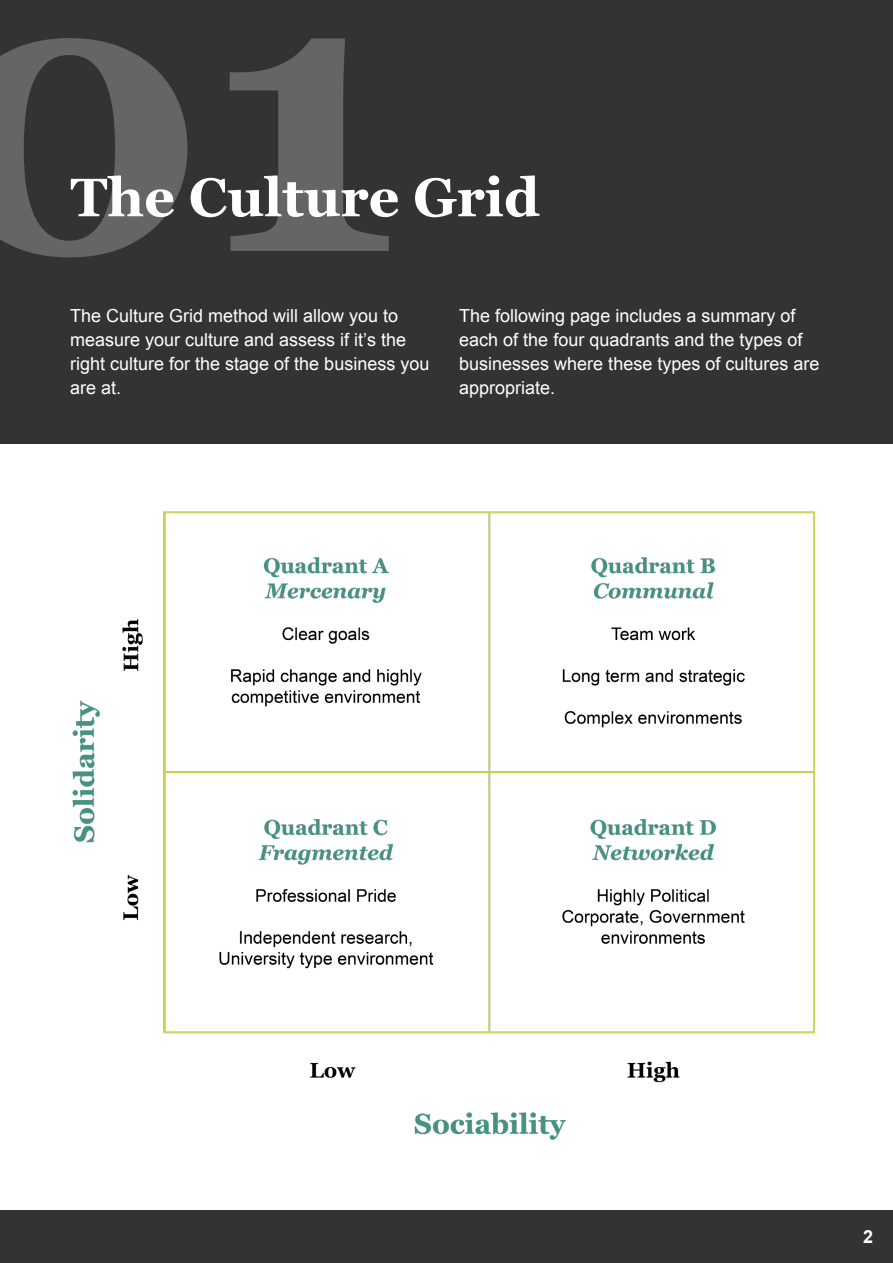
<style>
.page{position:relative;width:893px;height:1263px;background:#fff}
.page>*{position:absolute;margin:0;border:0;box-sizing:border-box;transform-origin:0 0}
.t1{font:700 54px "Georgia";color:#fff}
.t2{font:18px/24px "Arial";color:#fff}
.t3{font:700 18px "Arial";color:#fff}
</style>
<div class="page">
<div style="left:0;top:1210px;width:893px;height:53px;background:#333"></div>
<div style="left:0;top:0;width:893px;height:443px;background:#333"></div>
<svg style="left:0;top:38px;width:389px;height:219px"></svg>
<img style="left:72px;top:511px;width:742px;height:629px">
<p class="t1" style="left:70px;top:157px;width:471px">The Culture Grid</p>
<p class="t2" style="left:70px;top:304px;width:361px">The Culture Grid method will allow you to measure your culture and assess if it’s the right culture for the stage of the business you are at.</p>
<p class="t2" style="left:459px;top:304px;width:362px">The following page includes a summary of each of the four quadrants and the types of businesses where these types of cultures are appropriate.</p>
<p class="t3" style="left:863px;top:1224px;width:12px">2</p>
</div>
